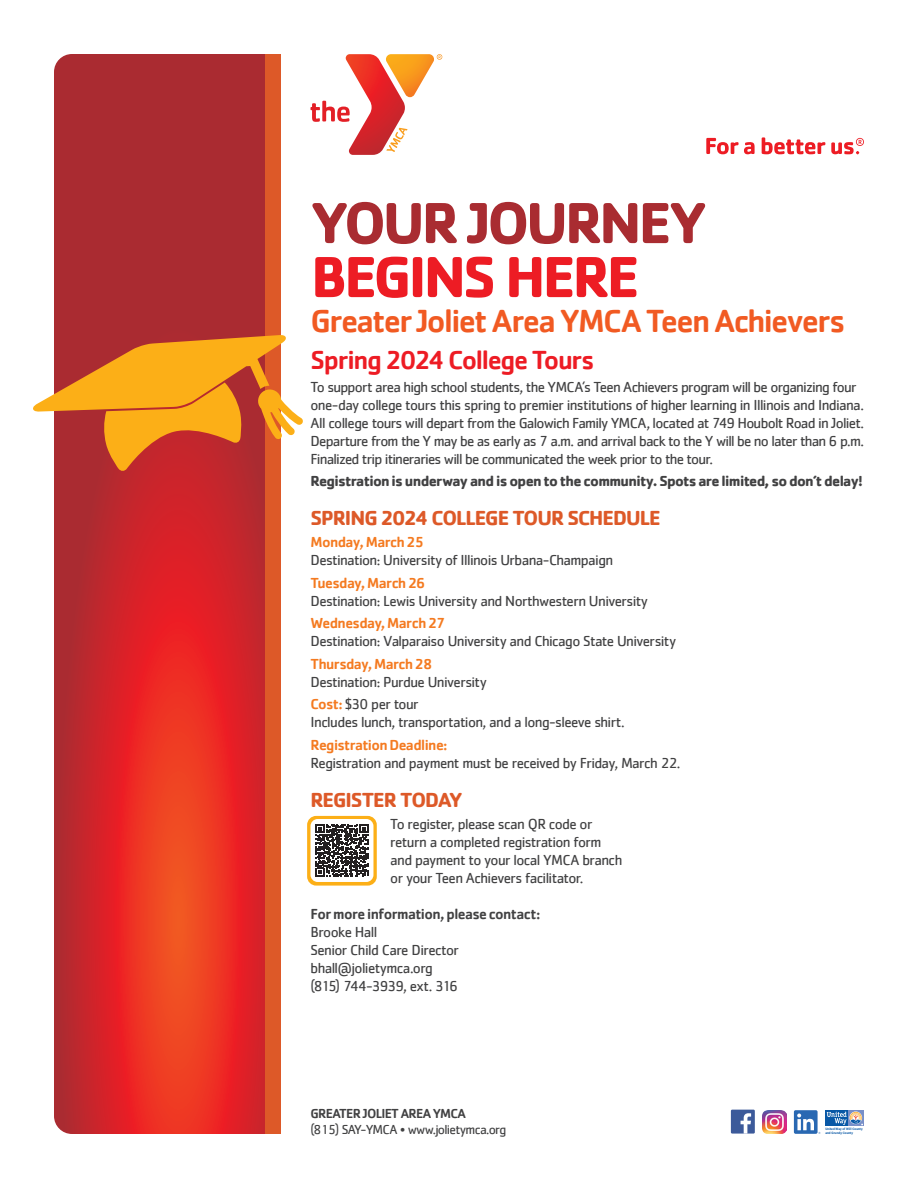
<style>
.page{position:relative;width:918px;height:1188px;background:#fff}
.page>*{position:absolute;margin:0;border:0;box-sizing:border-box;transform-origin:0 0}
.t1{font:700 60px/54px "Cachet";letter-spacing:-.055em;color:#a92c31}
.t2{font:500 33px "Cachet";letter-spacing:-.05em;color:#f15a22}
.t3{font:500 27px "Cachet";letter-spacing:-.05em;color:#ed1c24}
.t4{font:700 21px "Cachet";letter-spacing:-.045em;color:#dd5928}
.Date{font:15px/18px "Cachet";letter-spacing:-.045em;color:#414142}
.Date-2{font:500 15px "Cachet";letter-spacing:-.04em;color:#f47a20}
.t5{font:700 15px "Cachet";letter-spacing:-.045em;color:#414142}
.t6{font:500 15px "Cachet";letter-spacing:-.04em;color:#414142}
.Date-3{font:15px "Cachet";letter-spacing:-.075em;color:#414142}
.t7{font:13.5px "Cachet";letter-spacing:-.05em;color:#414142}
.t8{font:500 13.5px "Cachet";letter-spacing:-.05em;color:#414142}
.t9{font:700 3.15px/3.6px "Roboto";color:#0858a6}
.s1{color:#ed1c24}
.s2{font-weight:500;color:#f47a20}
</style>
<div class="page">
<svg style="left:311px;top:54px;width:131px;height:101px"></svg>
<svg style="left:706px;top:138px;width:49px;height:16px"></svg>
<svg style="left:762px;top:137px;width:63px;height:17px"></svg>
<svg style="left:831px;top:138px;width:33px;height:16px"></svg>
<svg style="left:54px;top:54px;width:212px;height:1080px"></svg>
<div style="left:307px;top:816px;width:70px;height:70px;background:#fcaf17;border-radius:9px"></div>
<div style="left:266px;top:54px;width:15px;height:1080px;background:#dd5928"></div>
<svg style="left:848px;top:1110px;width:15px;height:16px"></svg>
<div style="left:826px;top:1110px;width:22px;height:16px;background:#0858a6"></div>
<svg style="left:827px;top:1112px;width:36px;height:13px"></svg>
<div style="left:731px;top:1110px;width:24px;height:24px;background:#3c5a9a"></div>
<svg style="left:741px;top:1113px;width:10px;height:21px"></svg>
<img style="left:763px;top:1110px;width:24px;height:24px">
<svg style="left:794px;top:1110px;width:26px;height:24px"></svg>
<svg style="left:33px;top:335px;width:270px;height:137px"></svg>
<div style="left:310px;top:819px;width:63px;height:63px;background:#fff;border-radius:7px"></div>
<svg style="left:316px;top:824px;width:52px;height:53px"></svg>
<p class="t1" style="left:310px;top:194px;width:398px">YOUR JOURNEY<br><span class="s1">BEGINS HERE</span></p>
<p class="t2" style="left:310px;top:300px;width:536px">Greater Joliet Area YMCA Teen Achievers</p>
<p class="t3" style="left:310px;top:343px;width:286px">Spring 2024 College Tours</p>
<p class="Date" style="left:310px;top:377px;width:555px">To support area high school students, the YMCA’s Teen Achievers program will be organizing four one-day college tours this spring to premier institutions of higher learning in Illinois and Indiana.<br>All college tours will depart from the Galowich Family YMCA, located at 749 Houbolt Road in Joliet.<br>Departure from the Y may be as early as 7 a.m. and arrival back to the Y will be no later than 6 p.m.<br>Finalized trip itineraries will be communicated the week prior to the tour.</p>
<p class="t5" style="left:310px;top:471px;width:554px">Registration is underway and is open to the community. Spots are limited, so don’t delay!</p>
<p class="t4" style="left:310px;top:504px;width:352px">SPRING 2024 COLLEGE TOUR SCHEDULE</p>
<p class="Date-2" style="left:310px;top:533px;width:115px">Monday, March 25</p>
<p class="Date" style="left:310px;top:551px;width:304px">Destination: University of Illinois Urbana-Champaign</p>
<p class="Date-2" style="left:310px;top:574px;width:117px">Tuesday, March 26</p>
<p class="Date" style="left:310px;top:592px;width:339px">Destination: Lewis University and Northwestern University</p>
<p class="Date-2" style="left:310px;top:614px;width:136px">Wednesday, March 27</p>
<p class="Date" style="left:310px;top:632px;width:367px">Destination: Valparaiso University and Chicago State University</p>
<p class="Date-2" style="left:310px;top:655px;width:123px">Thursday, March 28</p>
<p class="Date" style="left:310px;top:673px;width:178px">Destination: Purdue University</p>
<p class="Date" style="left:310px;top:695px;width:110px"><span class="s2">Cost:</span> $30 per tour</p>
<p class="Date" style="left:310px;top:713px;width:316px">Includes lunch, transportation, and a long-sleeve shirt.</p>
<p class="Date-2" style="left:310px;top:736px;width:139px">Registration Deadline:</p>
<p class="Date" style="left:310px;top:754px;width:372px">Registration and payment must be received by Friday, March 22.</p>
<p class="t4" style="left:310px;top:786px;width:154px">REGISTER TODAY</p>
<p class="Date" style="left:390px;top:815px;width:234px">To register, please scan QR code or return a completed registration form and payment to your local YMCA branch or your Teen Achievers facilitator.</p>
<p class="t6" style="left:310px;top:905px;width:231px">For more information, please contact:</p>
<p class="Date" style="left:310px;top:923px;width:68px">Brooke Hall</p>
<p class="Date" style="left:310px;top:941px;width:150px">Senior Child Care Director</p>
<p class="Date" style="left:310px;top:959px;width:124px">bhall@jolietymca.org</p>
<p class="Date-3" style="left:310px;top:977px;width:149px">(815) 744-3939, ext. 316</p>
<p class="t8" style="left:310px;top:1105px;width:157px">GREATER JOLIET AREA YMCA</p>
<p class="t7" style="left:310px;top:1122px;width:197px">(815) SAY-YMCA • www.jolietymca.org</p>
<p class="t9" style="left:825px;top:1127px;width:39px">United Way of Will County and Grundy County</p>
</div>
